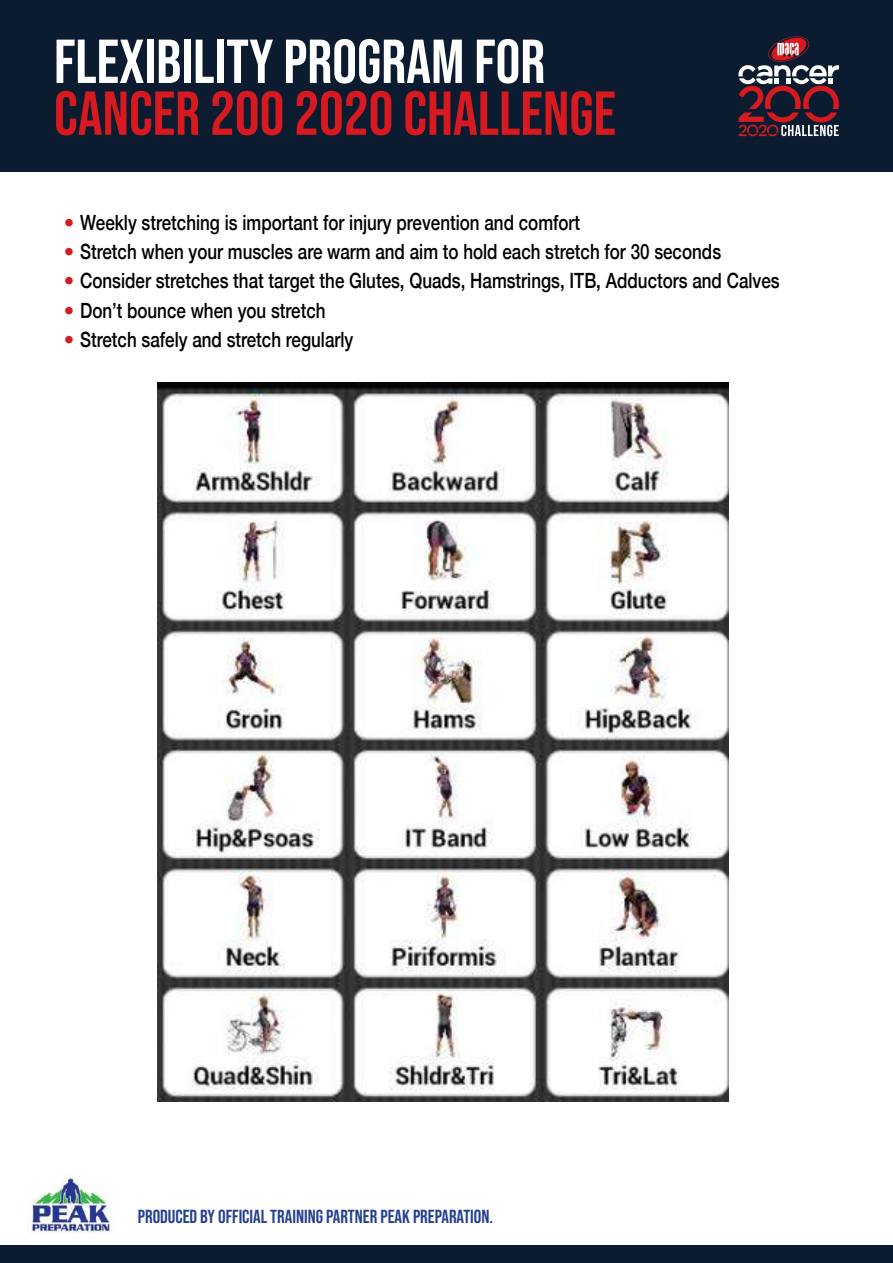
<style>
.page{position:relative;width:893px;height:1263px;background:#fff}
.page>*{position:absolute;margin:0;border:0;box-sizing:border-box;transform-origin:0 0}
.t1{font:61.95px "Bebas Neue";color:#d71920}
.t2{font:61.95px "Bebas Neue";color:#fff}
.t3{font:500 21px "Helvetica Neue";color:#000;scale:.81 1}
.t4{font:18.9px "Bebas Neue";color:#25408f}
.s1{color:#d71920}
</style>
<div class="page">
<div style="left:0;top:0;width:893px;height:171px;background:#0b1c30"></div>
<div style="left:0;top:1246px;width:893px;height:17px;background:#0b1c30"></div>
<img style="left:158px;top:382px;width:571px;height:720px">
<svg style="left:738px;top:37px;width:101px;height:99px"></svg>
<img style="left:28px;top:1175px;width:83px;height:58px">
<h1 class="t2" style="left:54px;top:26px;width:493px">FLEXIBILITY PROGRAM FOR</h1>
<h1 class="t1" style="left:54px;top:78px;width:563px">CANCER 200 2020 CHALLENGE</h1>
<p class="t3" style="left:64px;top:205px;width:639px"><span class="s1">•</span> Weekly stretching is important for injury prevention and comfort</p>
<p class="t3" style="left:64px;top:235px;width:813px"><span class="s1">•</span> Stretch when your muscles are warm and aim to hold each stretch for 30 seconds</p>
<p class="t3" style="left:64px;top:264px;width:885px"><span class="s1">•</span> Consider stretches that target the Glutes, Quads, Hamstrings, ITB, Adductors and Calves</p>
<p class="t3" style="left:64px;top:294px;width:325px"><span class="s1">•</span> Don’t bounce when you stretch</p>
<p class="t3" style="left:64px;top:323px;width:359px"><span class="s1">•</span> Stretch safely and stretch regularly</p>
<p class="t4" style="left:138px;top:1206px;width:357px">PRODUCED BY OFFICIAL TRAINING PARTNER PEAK PREPARATION.</p>
</div>
